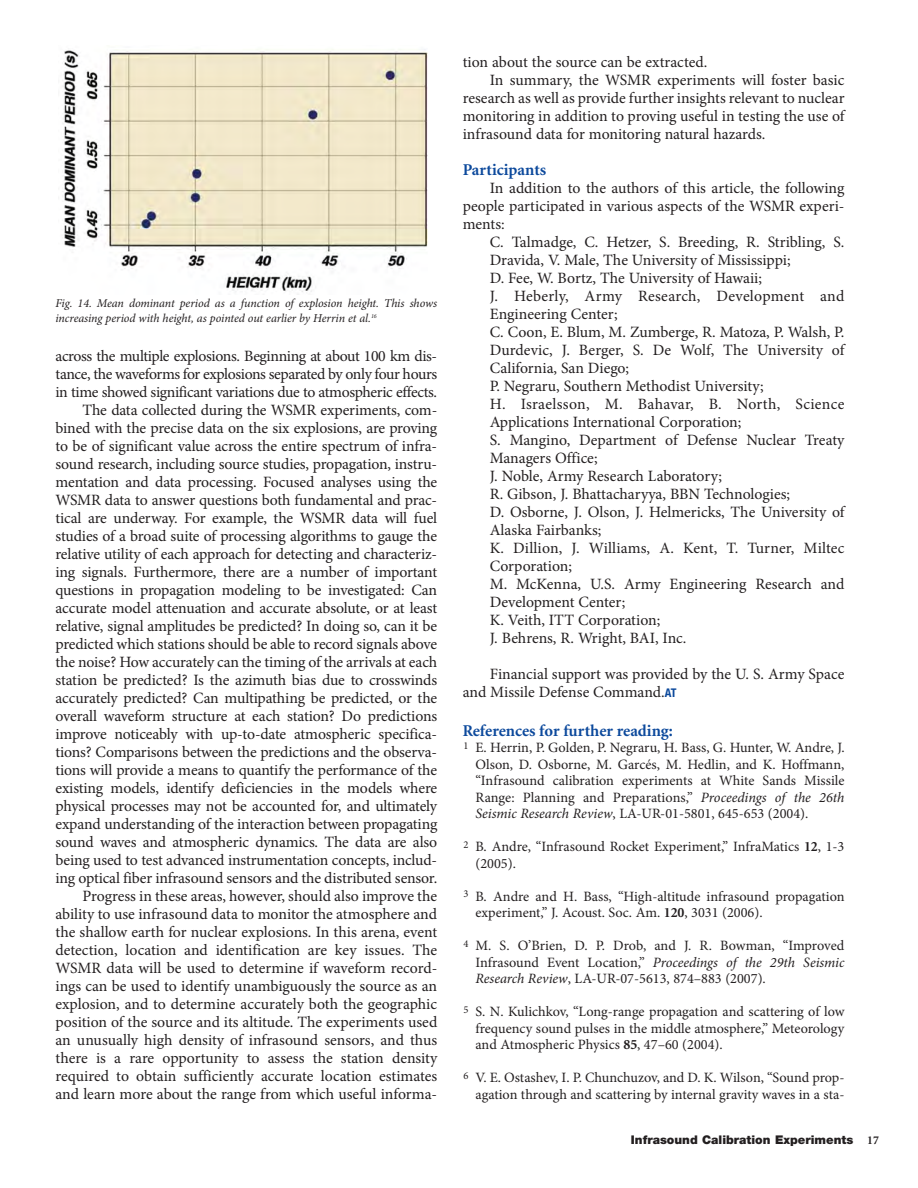
<style>
.page{position:relative;width:918px;height:1188px;background:#fff}
.page>*{position:absolute;margin:0;border:0;box-sizing:border-box;transform-origin:0 0}
.t1{font:700 16.5px "Minion";color:#0c499c}
.t2{font:15.75px/18px "Minion Pro";letter-spacing:-.01em;color:#231f20}
.t3{font:14.25px/16.5px "Minion Pro";color:#231f20;text-align:justify}
.t4{font:italic 12px/15px "Minion Pro";letter-spacing:-.005em;color:#231f20}
.t5{font:900 12px "Helvetica Neue";color:#231f20}
.s1{font-family:"Helvetica Neue";font-weight:700;font-stretch:condensed;font-size:12px;color:#0c499c}
.s2{font-style:italic}
.s3{font-family:"Minion";font-weight:700}
</style>
<div class="page">
<img style="left:62px;top:49px;width:366px;height:246px">
<p class="t4" style="left:55px;top:297px;width:383px">Fig. 14. Mean dominant period as a function of explosion height. This shows increasing period with height, as pointed out earlier by Herrin et al.<sup>16</sup></p>
<p class="t2" style="left:55px;top:349px;width:383px;text-align:right">across the multiple explosions. Beginning at about 100 km dis&shy;tance, the waveforms for explosions separated by only four hours in time showed significant variations due to atmospheric effects.<br>The data collected during the WSMR experiments, com&shy;bined with the precise data on the six explosions, are proving to be of significant value across the entire spectrum of infra&shy;sound research, including source studies, propagation, instru&shy;mentation and data processing. Focused analyses using the WSMR data to answer questions both fundamental and prac&shy;tical are underway. For example, the WSMR data will fuel studies of a broad suite of processing algorithms to gauge the relative utility of each approach for detecting and characteriz&shy;ing signals. Furthermore, there are a number of important questions in propagation modeling to be investigated: Can accurate model attenuation and accurate absolute, or at least relative, signal amplitudes be predicted? In doing so, can it be predicted which stations should be able to record signals above the noise? How accurately can the timing of the arrivals at each station be predicted? Is the azimuth bias due to crosswinds accurately predicted? Can multipathing be predicted, or the overall waveform structure at each station? Do predictions improve noticeably with up-to-date atmospheric specifica&shy;tions? Comparisons between the predictions and the observa&shy;tions will provide a means to quantify the performance of the existing models, identify deficiencies in the models where physical processes may not be accounted for, and ultimately expand understanding of the interaction between propagating sound waves and atmospheric dynamics. The data are also being used to test advanced instrumentation concepts, includ&shy;ing optical fiber infrasound sensors and the distributed sensor.<br>Progress in these areas, however, should also improve the ability to use infrasound data to monitor the atmosphere and the shallow earth for nuclear explosions. In this arena, event detection, location and identification are key issues. The WSMR data will be used to determine if waveform record&shy;ings can be used to identify unambiguously the source as an explosion, and to determine accurately both the geographic position of the source and its altitude. The experiments used an unusually high density of infrasound sensors, and thus there is a rare opportunity to assess the station density required to obtain sufficiently accurate location estimates and learn more about the range from which useful informa-</p>
<p class="t2" style="left:463px;top:54px;width:246px">tion about the source can be extracted.</p>
<p class="t2" style="left:490px;top:72px;width:356px">In summary, the WSMR experiments will foster basic</p>
<p class="t2" style="left:463px;top:90px;width:383px">research as well as provide further insights relevant to nuclear</p>
<p class="t2" style="left:463px;top:108px;width:383px">monitoring in addition to proving useful in testing the use of</p>
<p class="t2" style="left:463px;top:126px;width:304px">infrasound data for monitoring natural hazards.</p>
<p class="t1" style="left:463px;top:163px;width:85px">Participants</p>
<p class="t2" style="left:463px;top:180px;width:383px;text-align:justify;text-indent:27px">In addition to the authors of this article, the following people participated in various aspects of the WSMR experi&shy;ments:</p>
<p class="t2" style="left:490px;top:234px;width:356px">C. Talmadge, C. Hetzer, S. Breeding, R. Stribling, S.<br>Dravida, V. Male, The University of Mississippi;<br>D. Fee, W. Bortz, The University of Hawaii;<br>J. Heberly, Army Research, Development and Engineering Center;<br>C. Coon, E. Blum, M. Zumberge, R. Matoza, P. Walsh, P.<br>Durdevic, J. Berger, S. De Wolf, The University of California, San Diego;<br>P. Negraru, Southern Methodist University;<br>H. Israelsson, M. Bahavar, B. North, Science Applications International Corporation;<br>S. Mangino, Department of Defense Nuclear Treaty Managers Office;<br>J. Noble, Army Research Laboratory;<br>R. Gibson, J. Bhattacharyya, BBN Technologies;<br>D. Osborne, J. Olson, J. Helmericks, The University of Alaska Fairbanks;<br>K. Dillion, J. Williams, A. Kent, T. Turner, Miltec Corporation;<br>M. McKenna, U.S. Army Engineering Research and Development Center;<br>K. Veith, ITT Corporation;<br>J. Behrens, R. Wright, BAI, Inc.</p>
<p class="t2" style="left:463px;top:666px;width:383px;text-indent:27px">Financial support was provided by the U. S. Army Space and Missile Defense Command.<span class="s1">AT</span></p>
<p class="t1" style="left:463px;top:724px;width:212px">References for further reading:</p>
<p class="t3" style="left:475px;top:741px;width:371px;text-indent:-12px"><sup>1</sup> E. Herrin, P. Golden, P. Negraru, H. Bass, G. Hunter, W. Andre, J.<br>Olson, D. Osborne, M. Garcés, M. Hedlin, and K. Hoffmann, “Infrasound calibration experiments at White Sands Missile Range: Planning and Preparations,” <span class="s2">Proceedings of the 26th Seismic Research Review</span>, LA-UR-01-5801, 645-653 (2004).</p>
<p class="t3" style="left:475px;top:840px;width:370px;text-indent:-12px"><sup>2</sup> B. Andre, “Infrasound Rocket Experiment,” InfraMatics <span class="s3">12</span>, 1-3 (2005).</p>
<p class="t3" style="left:475px;top:889px;width:371px;text-indent:-12px"><sup>3</sup> B. Andre and H. Bass, “High-altitude infrasound propagation experiment,” J. Acoust. Soc. Am. <span class="s3">120</span>, 3031 (2006).</p>
<p class="t3" style="left:475px;top:939px;width:370px;text-indent:-12px"><sup>4</sup> M. S. O’Brien, D. P. Drob, and J. R. Bowman, “Improved Infrasound Event Location,” <span class="s2">Proceedings of the 29th Seismic Research Review</span>, LA-UR-07-5613, 874–883 (2007).</p>
<p class="t3" style="left:475px;top:1005px;width:371px;text-indent:-12px"><sup>5</sup> S. N. Kulichkov, “Long-range propagation and scattering of low frequency sound pulses in the middle atmosphere,” Meteorology and Atmospheric Physics <span class="s3">85</span>, 47–60 (2004).</p>
<p class="t3" style="left:464px;top:1071px;width:383px;text-align:right"><sup>6</sup> V. E. Ostashev, I. P. Chunchuzov, and D. K. Wilson, “Sound prop&shy;agation through and scattering by internal gravity waves in a sta-</p>
<p class="t5" style="left:631px;top:1135px;width:250px">Infrasound Calibration Experiments <span class="s3">17</span></p>
</div>
